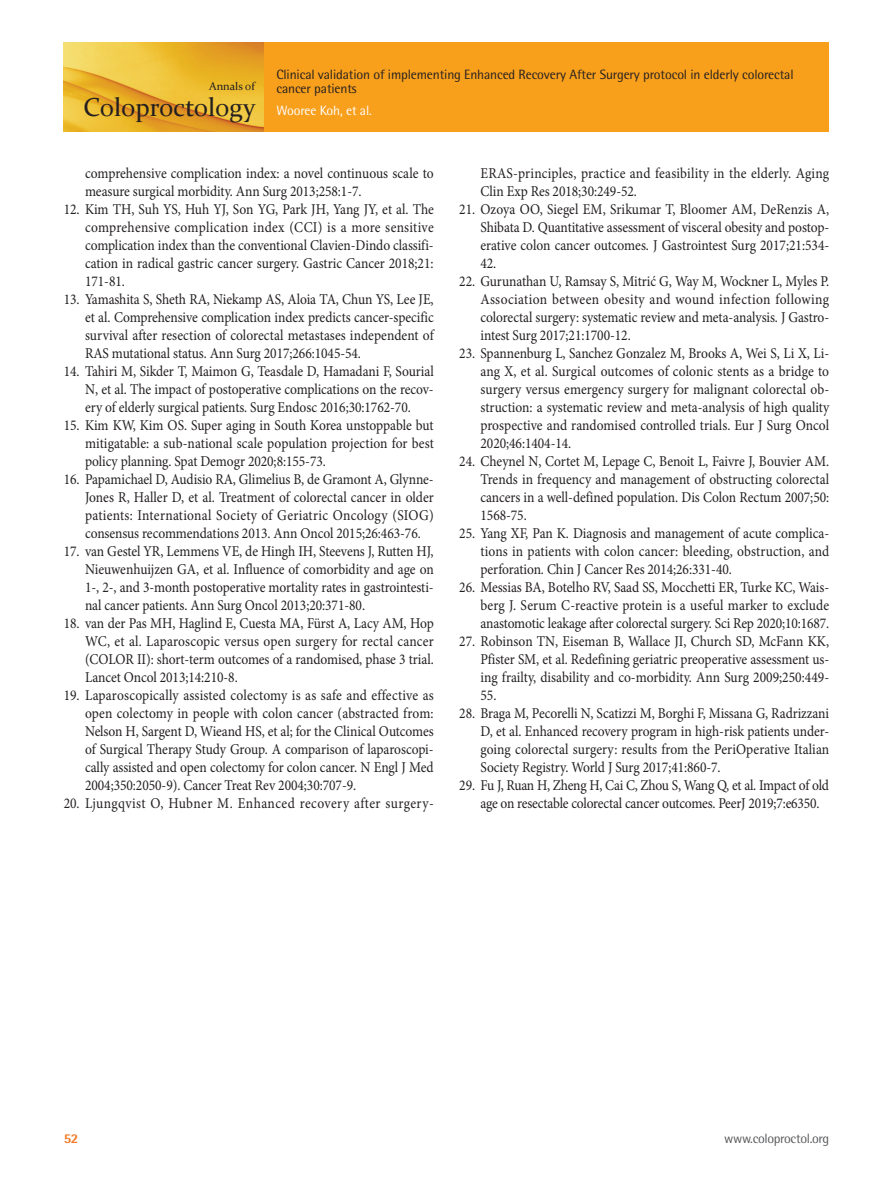
<style>
.page{position:relative;width:893px;height:1191px;background:#fff}
.page>*{position:absolute;margin:0;border:0;box-sizing:border-box;transform-origin:0 0}
.t1{font:25.95px "Constantia";color:#231f20}
.참고문헌2{font:15px/18px "Minion Pro";letter-spacing:-.005em;color:#231f20;text-align:justify;scale:.9 1}
.참고문헌2-2{font:15px "Minion Pro";letter-spacing:.03em;color:#231f20;scale:.9 1}
.t2{font:13.5px/13.5px "Rotis Semi Sans Std";letter-spacing:-.01em;color:#231f20}
.t3{font:13.5px "Rotis Semi Sans Std";letter-spacing:-.025em;color:#57585a}
.t4{font:13.5px "Rotis Semi Sans Std";letter-spacing:-.01em;color:#fff}
.t5{font:800 13.5px "Rotis Semi Sans Std";color:#f47721}
.t6{font:11.25px "Constantia";color:#231f20}
</style>
<div class="page">
<div style="left:264px;top:43px;width:565px;height:89px;background:#f89f1c"></div>
<img style="left:64px;top:43px;width:200px;height:89px">
<p class="t6" style="left:209px;top:79px;width:47px">Annals of</p>
<h1 class="t1" style="left:83px;top:90px;width:174px">Coloproctology</h1>
<p class="t2" style="left:276px;top:68px;width:519px">Clinical validation of implementing Enhanced Recovery After Surgery protocol in elderly colorectal cancer patients</p>
<p class="t4" style="left:276px;top:102px;width:97px">Wooree Koh, et al.</p>
<p class="참고문헌2" style="left:85px;top:164px;width:389px">comprehensive complication index: a novel continuous scale to measure surgical morbidity. Ann Surg 2013;258:1-7.</p>
<p class="참고문헌2" style="left:85px;top:200px;width:389px;text-indent:-21px">12. Kim TH, Suh YS, Huh YJ, Son YG, Park JH, Yang JY, et al. The comprehensive complication index (CCI) is a more sensitive complication index than the conventional Clavien-Dindo classifi&shy;cation in radical gastric cancer surgery. Gastric Cancer 2018;21:<br>171-81.</p>
<p class="참고문헌2" style="left:85px;top:290px;width:389px;text-indent:-21px">13. Yamashita S, Sheth RA, Niekamp AS, Aloia TA, Chun YS, Lee JE, et al. Comprehensive complication index predicts cancer-specific survival after resection of colorectal metastases independent of RAS mutational status. Ann Surg 2017;266:1045-54.</p>
<p class="참고문헌2" style="left:85px;top:362px;width:389px;text-indent:-21px">14. Tahiri M, Sikder T, Maimon G, Teasdale D, Hamadani F, Sourial N, et al. The impact of postoperative complications on the recov&shy;ery of elderly surgical patients. Surg Endosc 2016;30:1762-70.</p>
<p class="참고문헌2" style="left:85px;top:416px;width:389px;text-indent:-21px">15. Kim KW, Kim OS. Super aging in South Korea unstoppable but mitigatable: a sub-national scale population projection for best policy planning. Spat Demogr 2020;8:155-73.</p>
<p class="참고문헌2" style="left:85px;top:470px;width:389px;text-indent:-21px">16. Papamichael D, Audisio RA, Glimelius B, de Gramont A, Glynne-Jones R, Haller D, et al. Treatment of colorectal cancer in older patients: International Society of Geriatric Oncology (SIOG) consensus recommendations 2013. Ann Oncol 2015;26:463-76.</p>
<p class="참고문헌2" style="left:85px;top:542px;width:389px;text-indent:-21px">17. van Gestel YR, Lemmens VE, de Hingh IH, Steevens J, Rutten HJ, Nieuwenhuijzen GA, et al. Influence of comorbidity and age on 1-, 2-, and 3-month postoperative mortality rates in gastrointesti&shy;nal cancer patients. Ann Surg Oncol 2013;20:371-80.</p>
<p class="참고문헌2" style="left:85px;top:614px;width:389px;text-indent:-21px">18. van der Pas MH, Haglind E, Cuesta MA, Fürst A, Lacy AM, Hop WC, et al. Laparoscopic versus open surgery for rectal cancer (COLOR II): short-term outcomes of a randomised, phase 3 trial.<br>Lancet Oncol 2013;14:210-8.</p>
<p class="참고문헌2" style="left:85px;top:686px;width:389px;text-indent:-21px">19. Laparoscopically assisted colectomy is as safe and effective as open colectomy in people with colon cancer (abstracted from:<br>Nelson H, Sargent D, Wieand HS, et al; for the Clinical Outcomes of Surgical Therapy Study Group. A comparison of laparoscopi&shy;cally assisted and open colectomy for colon cancer. N Engl J Med 2004;350:2050-9). Cancer Treat Rev 2004;30:707-9.</p>
<p class="참고문헌2-2" style="left:64px;top:793px;width:413px">20. Ljungqvist O, Hubner M. Enhanced recovery after surgery-</p>
<p class="참고문헌2" style="left:480px;top:164px;width:389px">ERAS-principles, practice and feasibility in the elderly. Aging<br>Clin Exp Res 2018;30:249-52.</p>
<p class="참고문헌2" style="left:480px;top:200px;width:389px;text-indent:-21px">21. Ozoya OO, Siegel EM, Srikumar T, Bloomer AM, DeRenzis A, Shibata D. Quantitative assessment of visceral obesity and postop&shy;erative colon cancer outcomes. J Gastrointest Surg 2017;21:534- 42.</p>
<p class="참고문헌2" style="left:480px;top:272px;width:389px;text-indent:-21px">22. Gurunathan U, Ramsay S, Mitrić G, Way M, Wockner L, Myles P.<br>Association between obesity and wound infection following colorectal surgery: systematic review and meta-analysis. J Gastro&shy;intest Surg 2017;21:1700-12.</p>
<p class="참고문헌2" style="left:480px;top:344px;width:389px;text-indent:-21px">23. Spannenburg L, Sanchez Gonzalez M, Brooks A, Wei S, Li X, Li&shy;ang X, et al. Surgical outcomes of colonic stents as a bridge to surgery versus emergency surgery for malignant colorectal ob&shy;struction: a systematic review and meta-analysis of high quality prospective and randomised controlled trials. Eur J Surg Oncol 2020;46:1404-14.</p>
<p class="참고문헌2" style="left:480px;top:452px;width:389px;text-indent:-21px">24. Cheynel N, Cortet M, Lepage C, Benoit L, Faivre J, Bouvier AM.<br>Trends in frequency and management of obstructing colorectal cancers in a well-defined population. Dis Colon Rectum 2007;50:<br>1568-75.</p>
<p class="참고문헌2" style="left:480px;top:524px;width:389px;text-indent:-21px">25. Yang XF, Pan K. Diagnosis and management of acute complica&shy;tions in patients with colon cancer: bleeding, obstruction, and perforation. Chin J Cancer Res 2014;26:331-40.</p>
<p class="참고문헌2" style="left:480px;top:578px;width:389px;text-indent:-21px">26. Messias BA, Botelho RV, Saad SS, Mocchetti ER, Turke KC, Wais&shy;berg J. Serum C-reactive protein is a useful marker to exclude anastomotic leakage after colorectal surgery. Sci Rep 2020;10:1687.</p>
<p class="참고문헌2" style="left:480px;top:632px;width:389px;text-indent:-21px">27. Robinson TN, Eiseman B, Wallace JI, Church SD, McFann KK, Pfister SM, et al. Redefining geriatric preoperative assessment us&shy;ing frailty, disability and co-morbidity. Ann Surg 2009;250:449- 55.</p>
<p class="참고문헌2" style="left:480px;top:704px;width:389px;text-indent:-21px">28. Braga M, Pecorelli N, Scatizzi M, Borghi F, Missana G, Radrizzani D, et al. Enhanced recovery program in high-risk patients under&shy;going colorectal surgery: results from the PeriOperative Italian Society Registry. World J Surg 2017;41:860-7.</p>
<p class="참고문헌2" style="left:480px;top:776px;width:389px;text-indent:-21px">29. Fu J, Ruan H, Zheng H, Cai C, Zhou S, Wang Q, et al. Impact of old age on resectable colorectal cancer outcomes. PeerJ 2019;7:e6350.</p>
<p class="t5" style="left:64px;top:1129px;width:16px">52</p>
<p class="t3" style="left:724px;top:1130px;width:106px">www.coloproctol.org</p>
</div>
